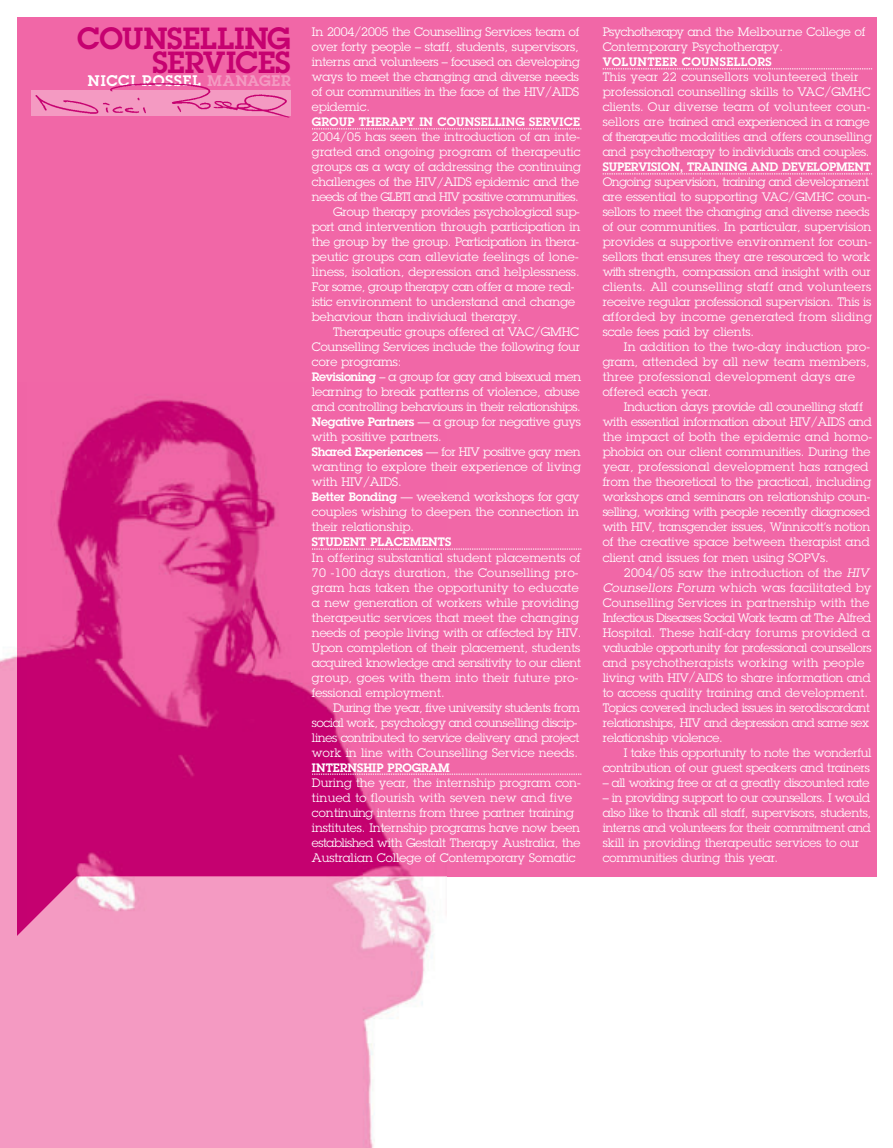
<style>
.page{position:relative;width:893px;height:1148px;background:#fff}
.page>*{position:absolute;margin:0;border:0;box-sizing:border-box;transform-origin:0 0}
.t1{font:600 30px/24px "Lubalin Graph LT";letter-spacing:-.005em;color:#c60170;text-align:right}
.t2{font:600 15px "Lubalin Graph LT";letter-spacing:.06em;color:#fff}
.t3{font:12px/15px "Lubalin Graph LT";color:#fff}
.t4{font:12px/15px "Lubalin Graph LT";letter-spacing:-.025em;color:#fff}
.t5{font:12px/15px "Lubalin Graph LT";letter-spacing:.025em;color:#fff}
.t6{font:600 12px "Lubalin Graph LT";color:#fff}
.t7{font:12px "Lubalin Graph LT";letter-spacing:-.03em;color:#fff}
.t8{font:12px "Lubalin Graph LT";letter-spacing:-.035em;color:#fff}
.t9{font:12px "Lubalin Graph LT";letter-spacing:-.045em;color:#fff}
.t10{font:600 12px "Lubalin Graph LT";letter-spacing:.03em;color:#fff}
.s1{color:#f49ac2}
.s2{font-weight:600}
.s3{color:#ccc}
.s4{font-style:italic}
</style>
<div class="page">
<div style="left:17px;top:17px;width:859px;height:859px;background:#f167a7"></div>
<img style="left:0;top:654px;width:433px;height:493px">
<img style="left:17px;top:399px;width:429px;height:536px">
<svg style="left:312px;top:129px;width:269px;height:1px"></svg>
<svg style="left:312px;top:549px;width:269px;height:1px"></svg>
<svg style="left:312px;top:774px;width:269px;height:1px"></svg>
<svg style="left:602px;top:69px;width:270px;height:1px"></svg>
<svg style="left:602px;top:174px;width:270px;height:1px"></svg>
<img style="left:32px;top:83px;width:259px;height:35px">
<h1 class="t1" style="left:77px;top:29px;width:215px">COUNSELLING<br>SERVICES</h1>
<p class="t2" style="left:88px;top:76px;width:204px">NICCI ROSSEL <span class="s1">MANAGER</span></p>
<p class="t3" style="left:312px;top:26px;width:270px;text-align:justify">In 2004/2005 the Counselling Services team of over forty people – staff, students, supervisors, interns and volunteers – focused on developing ways to meet the changing and diverse needs of our communities in the face of the HIV/AIDS epidemic.</p>
<p class="t6" style="left:312px;top:118px;width:269px">GROUP THERAPY IN COUNSELLING SERVICE</p>
<p class="t3" style="left:312px;top:131px;width:270px">2004/05 has seen the introduction of an inte-</p>
<p class="t3" style="left:312px;top:146px;width:270px">grated and ongoing program of therapeutic</p>
<p class="t3" style="left:312px;top:161px;width:270px">groups as a way of addressing the continuing</p>
<p class="t3" style="left:312px;top:176px;width:269px">challenges of the HIV/AIDS epidemic and the</p>
<p class="t9" style="left:312px;top:193px;width:268px">needs of the GLBTI and HIV positive communities.</p>
<p class="t3" style="left:333px;top:206px;width:248px">Group therapy provides psychological sup-</p>
<p class="t3" style="left:312px;top:221px;width:270px">port and intervention through participation in</p>
<p class="t3" style="left:312px;top:236px;width:268px">the group by the group. Participation in thera-</p>
<p class="t3" style="left:312px;top:251px;width:268px">peutic groups can alleviate feelings of lone-</p>
<p class="t3" style="left:312px;top:266px;width:269px">liness, isolation, depression and helplessness.</p>
<p class="t4" style="left:312px;top:281px;width:264px">For some, group therapy can offer a more real-</p>
<p class="t3" style="left:312px;top:296px;width:265px">istic environment to understand and change</p>
<p class="t3" style="left:312px;top:311px;width:211px">behaviour than individual therapy.</p>
<p class="t3" style="left:333px;top:326px;width:247px">Therapeutic groups offered at VAC/GMHC</p>
<p class="t3" style="left:312px;top:341px;width:270px">Counselling Services include the following four</p>
<p class="t3" style="left:312px;top:356px;width:91px">core programs:</p>
<p class="t8" style="left:312px;top:373px;width:271px"><span class="s2">Revisioning</span> – a group for gay and bisexual men</p>
<p class="t3" style="left:312px;top:386px;width:269px">learning to break patterns of violence, abuse</p>
<p class="t7" style="left:312px;top:403px;width:270px">and controlling behaviours in their relationships.</p>
<p class="t4" style="left:312px;top:416px;width:270px"><span class="s2">Negative Partners</span> — a group for negative guys</p>
<p class="t3" style="left:312px;top:431px;width:131px">with positive partners.</p>
<p class="t7" style="left:312px;top:448px;width:270px"><span class="s2">Shared Experiences</span> — for HIV positive gay men</p>
<p class="t3" style="left:312px;top:461px;width:270px">wanting to explore their experience of living</p>
<p class="t3" style="left:312px;top:476px;width:91px">with HIV/AIDS.</p>
<p class="t3" style="left:312px;top:491px;width:269px"><span class="s2">Better Bonding</span> — weekend workshops for gay</p>
<p class="t3" style="left:312px;top:506px;width:268px">couples wishing to deepen the connection in</p>
<p class="t3" style="left:312px;top:521px;width:103px">their relationship.</p>
<p class="t6" style="left:312px;top:538px;width:141px">STUDENT PLACEMENTS</p>
<p class="t3" style="left:312px;top:551px;width:271px">In offering substantial student placements of 70 -100 days duration, the Counselling pro&shy;gram has taken the opportunity to educate a new generation of workers while providing therapeutic services that meet the changing needs of people living with or affected by HIV.<br>Upon completion of their placement, students acquired knowledge and sensitivity to our client group, goes with them into their future pro&shy;fessional employment.</p>
<p class="t4" style="left:312px;top:701px;width:269px;text-indent:21px">During the year, five university students from social work, psychology and counselling discip&shy;lines contributed to service delivery and project work in line with Counselling Service needs.</p>
<p class="t6" style="left:312px;top:763px;width:139px">INTERNSHIP PROGRAM</p>
<p class="t3" style="left:312px;top:776px;width:270px">During the year, the internship program con&shy;tinued to flourish with seven new and five continuing interns from three partner training institutes. Internship programs have now been established with Gestalt Therapy Australia, the Australian College of Contemporary Somatic</p>
<p class="t3" style="left:602px;top:26px;width:264px">Psychotherapy and the Melbourne College of<br>Contemporary Psychotherapy.</p>
<p class="t10" style="left:602px;top:58px;width:171px">VOLUNTEER COUNSELLORS</p>
<p class="t3" style="left:602px;top:71px;width:271px">This year 22 counsellors volunteered their professional counselling skills to VAC/GMHC clients. Our diverse team of volunteer coun&shy;sellors are trained and experienced in a range of therapeutic modalities and offers counselling and psychotherapy to individuals and couples.</p>
<p class="t6" style="left:602px;top:163px;width:270px">SUPERVISION, TRAINING AND DEVELOPMENT</p>
<p class="t3" style="left:602px;top:176px;width:271px">Ongoing supervision, training and development are essential to supporting VAC/GMHC coun&shy;sellors to meet the changing and diverse needs of our communities. In particular, supervision provides a supportive environment for coun&shy;sellors that ensures they are resourced to work with strength, compassion and insight with our clients. All counselling staff and volunteers receive regular professional supervision. This is afforded by income generated from sliding scale fees paid by clients.</p>
<p class="t5" style="left:602px;top:341px;width:269px;text-indent:21px">In addition to the two-day induction pro&shy;gram, attended by all new team members, three professional development days are offered each year.</p>
<p class="t3" style="left:602px;top:401px;width:271px;text-indent:21px">Induction days provide all counelling staff with essential information about HIV/AIDS and the impact of both the epidemic and homo&shy;phobia on our client communities. During the year, professional development has ranged from the theoretical to the practical, including workshops and seminars on relationship coun&shy;selling, working with people recently diagnosed with HIV, transgender issues, Winnicott’s notion of the creative space between therapist and client and issues for men using SOPVs.</p>
<p class="t3" style="left:602px;top:566px;width:270px;text-indent:21px">2004<span class="s3">/</span>05 saw the introduction of the <span class="s4">HIV Counsellors Forum</span> which was facilitated by Counselling Services in partnership with the Infectious Diseases Social Work team at The Alfred Hospital. These half-day forums provided a valuable opportunity for professional counsellors and psychotherapists working with people living with HIV/AIDS to share information and to access quality training and development.<br>Topics covered included issues in serodiscordant relationships, HIV and depression and same sex relationship violence.</p>
<p class="t3" style="left:602px;top:746px;width:270px;text-align:right">I take this opportunity to note the wonderful contribution of our guest speakers and trainers</p>
<p class="t8" style="left:602px;top:778px;width:268px">– all working free or at a greatly discounted rate</p>
<p class="t3" style="left:602px;top:791px;width:270px">– in providing support to our counsellors. I would also like to thank all staff, supervisors, students, interns and volunteers for their commitment and skill in providing therapeutic services to our communities during this year.</p>
</div>
